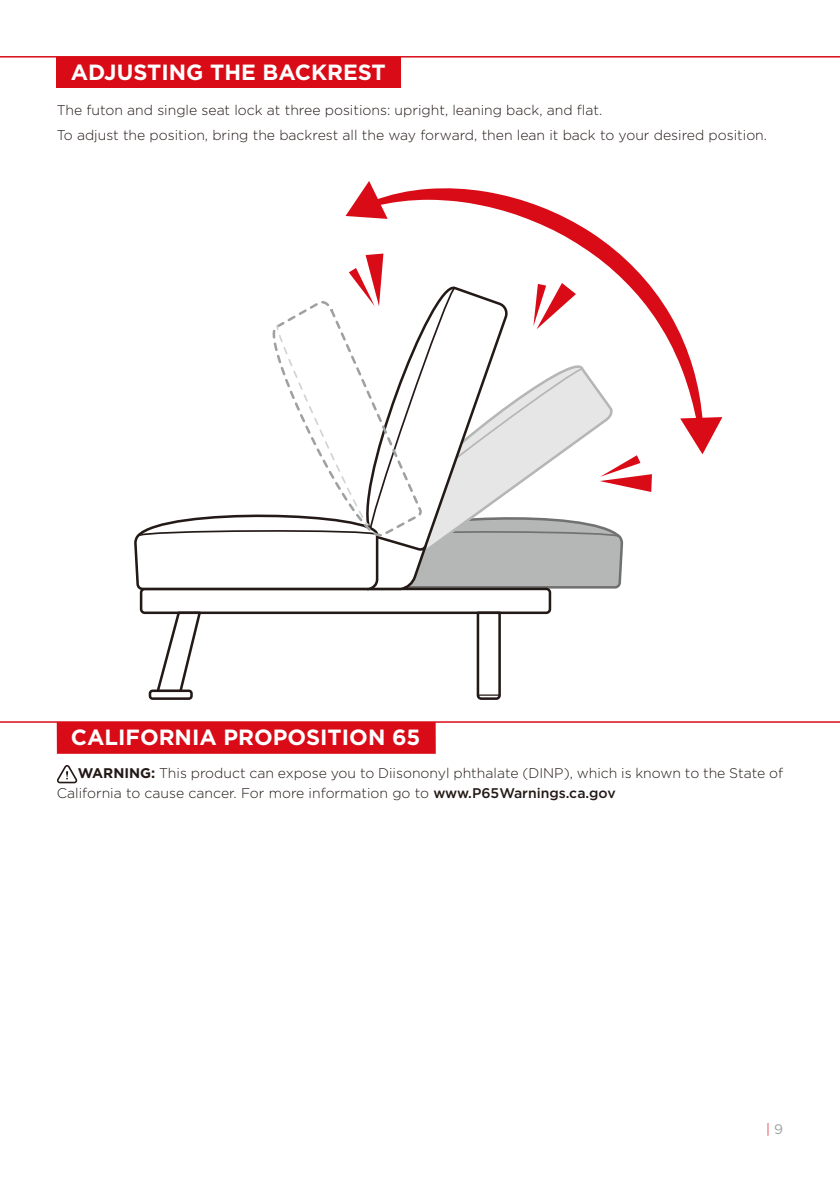
<style>
.page{position:relative;width:840px;height:1191px;background:#fff}
.page>*{position:absolute;margin:0;border:0;box-sizing:border-box;transform-origin:0 0}
.t1{font:700 22px "Gotham";color:#fff}
.t2{font:300 14px/24.8px "Gotham";color:#231916}
.t3{font:300 13.8px "Gotham";color:#d90b17}
.s1{font-weight:700}
.s2{font-weight:500}
.s3{font-weight:400;color:#9fa0a0}
</style>
<div class="page">
<div style="left:57px;top:57px;width:344px;height:30px;background:#d90b17"></div>
<hr style="left:0;top:56px;width:839px;height:2px;background:#d90b17">
<div style="left:140px;top:587px;width:411px;height:27px;border:3px solid #231916;border-radius:4px"></div>
<svg style="left:154px;top:610px;width:49px;height:79px"></svg>
<div style="left:149px;top:689px;width:44px;height:11px;border:3px solid #231916;border-radius:3px"></div>
<svg style="left:387px;top:188px;width:315px;height:229px"></svg>
<svg style="left:680px;top:417px;width:42px;height:37px"></svg>
<svg style="left:345px;top:181px;width:42px;height:38px"></svg>
<svg style="left:475px;top:610px;width:27px;height:90px"></svg>
<svg style="left:134px;top:253px;width:517px;height:338px"></svg>
<div style="left:57px;top:722px;width:378px;height:32px;background:#d90b17"></div>
<hr style="left:0;top:721px;width:839px;height:2px;background:#d90b17">
<svg style="left:57px;top:765px;width:20px;height:18px"></svg>
<h1 class="t1" style="left:71px;top:58px;width:316px">ADJUSTING THE BACKREST</h1>
<p class="t2" style="left:57px;top:97px;width:711px">The futon and single seat lock at three positions: upright, leaning back, and flat.<br>To adjust the position, bring the backrest all the way forward, then lean it back to your desired position.</p>
<h1 class="t1" style="left:71px;top:723px;width:351px">CALIFORNIA PROPOSITION 65</h1>
<p class="t2" style="left:57px;top:763px;width:727px;line-height:20px;text-indent:21px"><span class="s1">WARNING:</span> This product can expose you to Diisononyl phthalate (DINP), which is known to the State of<br>California to cause cancer. For more information go to <span class="s2">www.P65Warnings.ca.gov</span></p>
<p class="t3" style="left:765px;top:1120px;width:19px">| <span class="s3">9</span></p>
</div>
